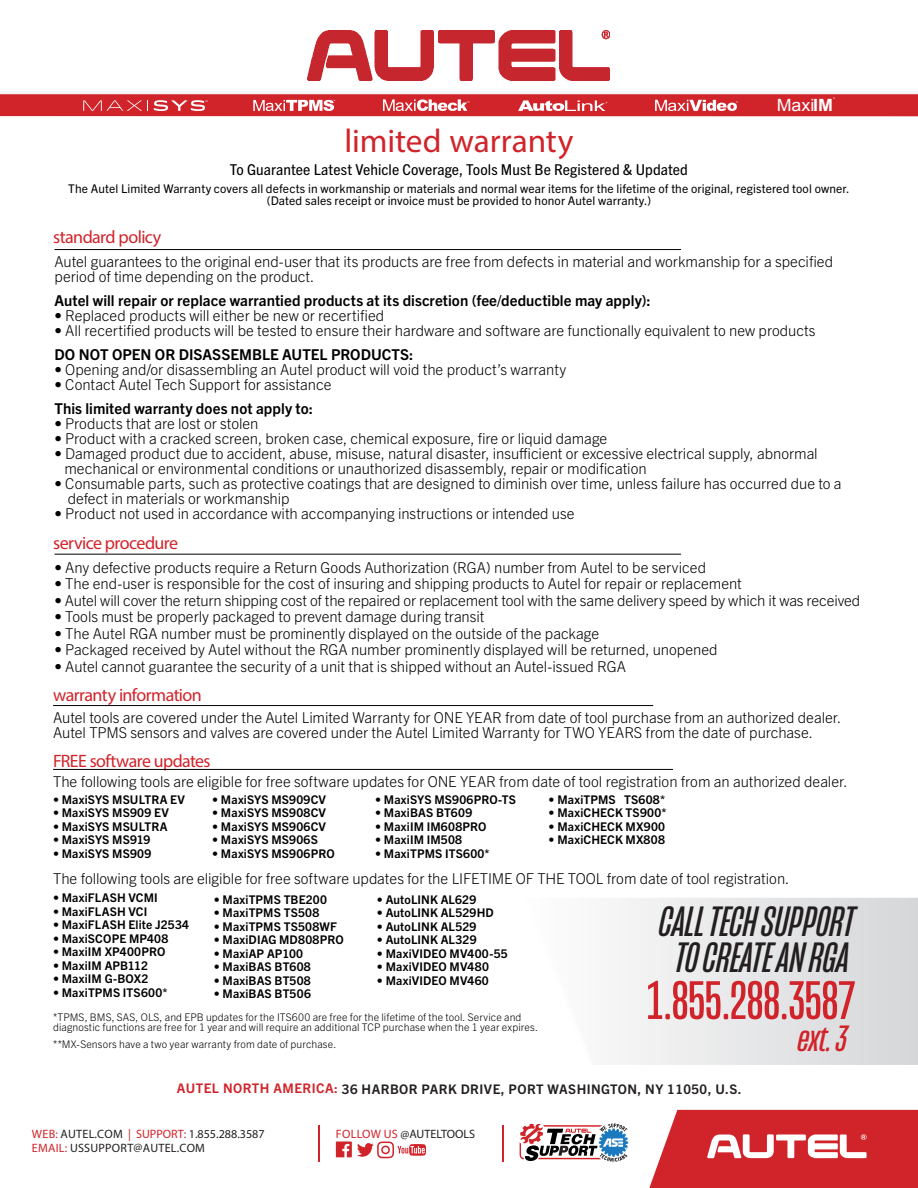
<style>
.page{position:relative;width:918px;height:1188px;background:#fff}
.page>*{position:absolute;margin:0;border:0;box-sizing:border-box;transform-origin:0 0}
.t1{font:55.5px "Mongoose";color:#d1232a}
.t2{font:italic 43.5px/36px "Mongoose";color:#231f20;text-align:center}
.t3{font:italic 37.5px "Mongoose";color:#d1232a}
.t4{font:33px "Myriad Pro";letter-spacing:-.005em;color:#d1232a}
.t5{font:18px "Myriad Pro";letter-spacing:-.035em;color:#d1232a}
.t6{font:16.8px "Arial";color:#fff;scale:1.06 1}
.t7{font:300 15px/15px "Trade Gothic Next LT Pro";letter-spacing:-.005em;color:#000}
.t8{font:700 15px "Trade Gothic Next LT Pro";letter-spacing:.005em;color:#000}
.t9{font:condensed 15px "Trade Gothic Next LT Pro";letter-spacing:.005em;color:#000;scale:1.15 1}
.t10{font:700 13.2px "Trade Gothic Next LT Pro";letter-spacing:.035em;color:#231f20}
.t11{font:12.15px/14.1px "Myriad Pro";letter-spacing:.02em;color:#231f20}
.t12{font:12.15px "Myriad Pro";color:#231f20}
.t13{font:700 12px "Trade Gothic Next LT Pro";letter-spacing:.01em;color:#000}
.t14{font:12px/11.9px "Trade Gothic Next LT Pro";letter-spacing:.01em;color:#000;text-align:center}
.t15{font:300 10.5px/10.5px "Trade Gothic Next LT Pro";letter-spacing:.01em;color:#000}
.s1{font-weight:700}
.s2{color:#d1232a}
</style>
<div class="page">
<svg style="left:616px;top:898px;width:302px;height:167px;fill:#e5e6e7"></svg>
<img style="left:307px;top:31px;width:303px;height:49px">
<div style="left:0;top:87px;width:918px;height:20px;background:#fafafa"></div>
<div style="left:0;top:94px;width:918px;height:22px;background:#d1232a"></div>
<svg style="left:518px;top:100px;width:89px;height:11px"></svg>
<svg style="left:83px;top:100px;width:65px;height:11px"></svg>
<svg style="left:154px;top:100px;width:53px;height:11px"></svg>
<svg style="left:253px;top:100px;width:82px;height:11px"></svg>
<svg style="left:655px;top:100px;width:83px;height:11px"></svg>
<svg style="left:383px;top:99px;width:87px;height:12px"></svg>
<hr style="left:54px;top:249px;width:627px;height:1px;background:#000">
<hr style="left:54px;top:554px;width:627px;height:1px;background:#000">
<hr style="left:53px;top:705px;width:600px;height:1px;background:#000">
<hr style="left:53px;top:769px;width:620px;height:1px;background:#000">
<hr style="left:319px;top:1125px;width:1px;height:37px;background:#d1232a">
<hr style="left:503px;top:1125px;width:1px;height:37px;background:#d1232a">
<svg style="left:519px;top:1123px;width:110px;height:39px"></svg>
<svg style="left:336px;top:1142px;width:90px;height:16px"></svg>
<svg style="left:649px;top:1110px;width:269px;height:78px;background:#d74349"></svg>
<p class="t6" style="left:777px;top:94px;width:55px">Maxi<span class="s1">IM</span></p>
<h3 class="t4" style="left:344px;top:121px;width:231px">limited warranty</h3>
<p class="t14" style="left:68px;top:182px;width:783px">The Autel Limited Warranty covers all defects in workmanship or materials and normal wear items for the lifetime of the original, registered tool owner. (Dated sales receipt or invoice must be provided to honor Autel warranty.)</p>
<p class="t9" style="left:230px;top:159px;width:400px">To Guarantee Latest Vehicle Coverage, Tools Must Be Registered &amp; Updated</p>
<p class="t5" style="left:53px;top:226px;width:110px">standard policy</p>
<p class="t7" style="left:54px;top:253px;width:780px">Autel guarantees to the original end-user that its products are free from defects in material and workmanship for a specified period of time depending on the product.</p>
<p class="t8" style="left:54px;top:290px;width:598px">Autel will repair or replace warrantied products at its discretion (fee/deductible may apply):</p>
<p class="t7" style="left:54px;top:307px;width:331px">• Replaced products will either be new or recertified</p>
<p class="t7" style="left:54px;top:322px;width:763px">• All recertified products will be tested to ensure their hardware and software are functionally equivalent to new products</p>
<p class="t8" style="left:54px;top:344px;width:361px">DO NOT OPEN OR DISASSEMBLE AUTEL PRODUCTS:</p>
<p class="t7" style="left:54px;top:361px;width:513px">• Opening and/or disassembling an Autel product will void the product’s warranty</p>
<p class="t7" style="left:54px;top:376px;width:279px">• Contact Autel Tech Support for assistance</p>
<p class="t8" style="left:54px;top:398px;width:260px">This limited warranty does not apply to:</p>
<p class="t7" style="left:54px;top:415px;width:206px">• Products that are lost or stolen</p>
<p class="t7" style="left:54px;top:430px;width:554px">• Product with a cracked screen, broken case, chemical exposure, fire or liquid damage</p>
<p class="t7" style="left:64px;top:445px;width:755px;text-indent:-10px">• Damaged product due to accident, abuse, misuse, natural disaster, insufficient or excessive electrical supply, abnormal mechanical or environmental conditions or unauthorized disassembly, repair or modification</p>
<p class="t7" style="left:68px;top:475px;width:776px;text-indent:-13px">• Consumable parts, such as protective coatings that are designed to diminish over time, unless failure has occurred due to a defect in materials or workmanship</p>
<p class="t7" style="left:54px;top:505px;width:522px">• Product not used in accordance with accompanying instructions or intended use</p>
<p class="t5" style="left:53px;top:531px;width:127px">service procedure</p>
<p class="t7" style="left:54px;top:559px;width:653px">• Any defective products require a Return Goods Authorization (RGA) number from Autel to be serviced</p>
<p class="t7" style="left:54px;top:575px;width:689px">• The end-user is responsible for the cost of insuring and shipping products to Autel for repair or replacement</p>
<p class="t7" style="left:54px;top:592px;width:807px">• Autel will cover the return shipping cost of the repaired or replacement tool with the same delivery speed by which it was received</p>
<p class="t7" style="left:54px;top:608px;width:432px">• Tools must be properly packaged to prevent damage during transit</p>
<p class="t7" style="left:54px;top:625px;width:546px">• The Autel RGA number must be prominently displayed on the outside of the package</p>
<p class="t7" style="left:54px;top:641px;width:665px">• Packaged received by Autel without the RGA number prominently displayed will be returned, unopened</p>
<p class="t7" style="left:54px;top:658px;width:573px">• Autel cannot guarantee the security of a unit that is shipped without an Autel-issued RGA</p>
<p class="t5" style="left:53px;top:684px;width:150px">warranty information</p>
<p class="t7" style="left:53px;top:709px;width:790px">Autel tools are covered under the Autel Limited Warranty for ONE YEAR from date of tool purchase from an authorized dealer.<br>Autel TPMS sensors and valves are covered under the Autel Limited Warranty for TWO YEARS from the date of purchase.</p>
<p class="t5" style="left:53px;top:749px;width:159px">FREE software updates</p>
<p class="t7" style="left:53px;top:773px;width:796px">The following tools are eligible for free software updates for ONE YEAR from date of tool registration from an authorized dealer.</p>
<p class="t13" style="left:53px;top:791px;width:133px">• MaxiSYS MSULTRA EV</p>
<p class="t13" style="left:53px;top:805px;width:117px">• MaxiSYS MS909 EV</p>
<p class="t13" style="left:53px;top:818px;width:116px">• MaxiSYS MSULTRA</p>
<p class="t13" style="left:53px;top:832px;width:99px">• MaxiSYS MS919</p>
<p class="t13" style="left:53px;top:845px;width:100px">• MaxiSYS MS909</p>
<p class="t13" style="left:212px;top:791px;width:115px">• MaxiSYS MS909CV</p>
<p class="t13" style="left:212px;top:805px;width:115px">• MaxiSYS MS908CV</p>
<p class="t13" style="left:212px;top:818px;width:115px">• MaxiSYS MS906CV</p>
<p class="t13" style="left:212px;top:832px;width:107px">• MaxiSYS MS906S</p>
<p class="t13" style="left:212px;top:845px;width:124px">• MaxiSYS MS906PRO</p>
<p class="t13" style="left:375px;top:791px;width:142px">• MaxiSYS MS906PRO-TS</p>
<p class="t13" style="left:375px;top:805px;width:99px">• MaxiBAS BT609</p>
<p class="t13" style="left:375px;top:818px;width:113px">• MaxiIM IM608PRO</p>
<p class="t13" style="left:375px;top:832px;width:88px">• MaxiIM IM508</p>
<p class="t13" style="left:375px;top:845px;width:116px">• MaxiTPMS ITS600*</p>
<p class="t13" style="left:549px;top:791px;width:118px">• MaxiTPMS TS608*</p>
<p class="t13" style="left:549px;top:805px;width:119px">• MaxiCHECK TS900*</p>
<p class="t13" style="left:549px;top:818px;width:118px">• MaxiCHECK MX900</p>
<p class="t13" style="left:549px;top:832px;width:118px">• MaxiCHECK MX808</p>
<p class="t7" style="left:53px;top:870px;width:738px">The following tools are eligible for free software updates for the LIFETIME OF THE TOOL from date of tool registration.</p>
<p class="t13" style="left:53px;top:889px;width:106px">• MaxiFLASH VCMI</p>
<p class="t13" style="left:53px;top:903px;width:96px">• MaxiFLASH VCI</p>
<p class="t13" style="left:53px;top:916px;width:138px">• MaxiFLASH Elite J2534</p>
<p class="t13" style="left:53px;top:930px;width:117px">• MaxiSCOPE MP408</p>
<p class="t13" style="left:53px;top:943px;width:114px">• MaxiIM XP400PRO</p>
<p class="t13" style="left:53px;top:957px;width:96px">• MaxiIM APB112</p>
<p class="t13" style="left:53px;top:970px;width:97px">• MaxiIM G-BOX2</p>
<p class="t13" style="left:53px;top:984px;width:116px">• MaxiTPMS ITS600*</p>
<p class="t13" style="left:214px;top:891px;width:115px">• MaxiTPMS TBE200</p>
<p class="t13" style="left:214px;top:904px;width:107px">• MaxiTPMS TS508</p>
<p class="t13" style="left:214px;top:918px;width:125px">• MaxiTPMS TS508WF</p>
<p class="t13" style="left:214px;top:931px;width:131px">• MaxiDIAG MD808PRO</p>
<p class="t13" style="left:214px;top:945px;width:91px">• MaxiAP AP100</p>
<p class="t13" style="left:214px;top:958px;width:99px">• MaxiBAS BT608</p>
<p class="t13" style="left:214px;top:972px;width:99px">• MaxiBAS BT508</p>
<p class="t13" style="left:214px;top:985px;width:99px">• MaxiBAS BT506</p>
<p class="t13" style="left:377px;top:891px;width:101px">• AutoLINK AL629</p>
<p class="t13" style="left:377px;top:904px;width:118px">• AutoLINK AL529HD</p>
<p class="t13" style="left:377px;top:918px;width:101px">• AutoLINK AL529</p>
<p class="t13" style="left:377px;top:931px;width:101px">• AutoLINK AL329</p>
<p class="t13" style="left:377px;top:945px;width:132px">• MaxiVIDEO MV400-55</p>
<p class="t13" style="left:377px;top:958px;width:113px">• MaxiVIDEO MV480</p>
<p class="t13" style="left:377px;top:972px;width:113px">• MaxiVIDEO MV460</p>
<p class="t15" style="left:53px;top:1011px;width:486px">*TPMS, BMS, SAS, OLS, and EPB updates for the ITS600 are free for the lifetime of the tool. Service and diagnostic functions are free for 1 year and will require an additional TCP purchase when the 1 year expires.</p>
<p class="t15" style="left:53px;top:1038px;width:285px">**MX-Sensors have a two year warranty from date of purchase.</p>
<h2 class="t2" style="left:660px;top:904px;width:197px">CALL TECH SUPPORT<br>TO CREATE AN RGA</h2>
<h1 class="t1" style="left:647px;top:969px;width:210px">1.855.288.3587</h1>
<h3 class="t3" style="left:799px;top:1017px;width:51px">ext. 3</h3>
<p class="t10" style="left:177px;top:1080px;width:566px"><span class="s2">AUTEL NORTH AMERICA:</span> 36 HARBOR PARK DRIVE, PORT WASHINGTON, NY 11050, U.S.</p>
<p class="t11" style="left:32px;top:1126px;width:234px"><span class="s2">WEB:</span> AUTEL.COM <span class="s2">| SUPPORT:</span> 1.855.288.3587<br><span class="s2">EMAIL:</span> USSUPPORT@AUTEL.COM</p>
<p class="t12" style="left:336px;top:1126px;width:141px"><span class="s2">FOLLOW US</span> @AUTELTOOLS</p>
</div>
